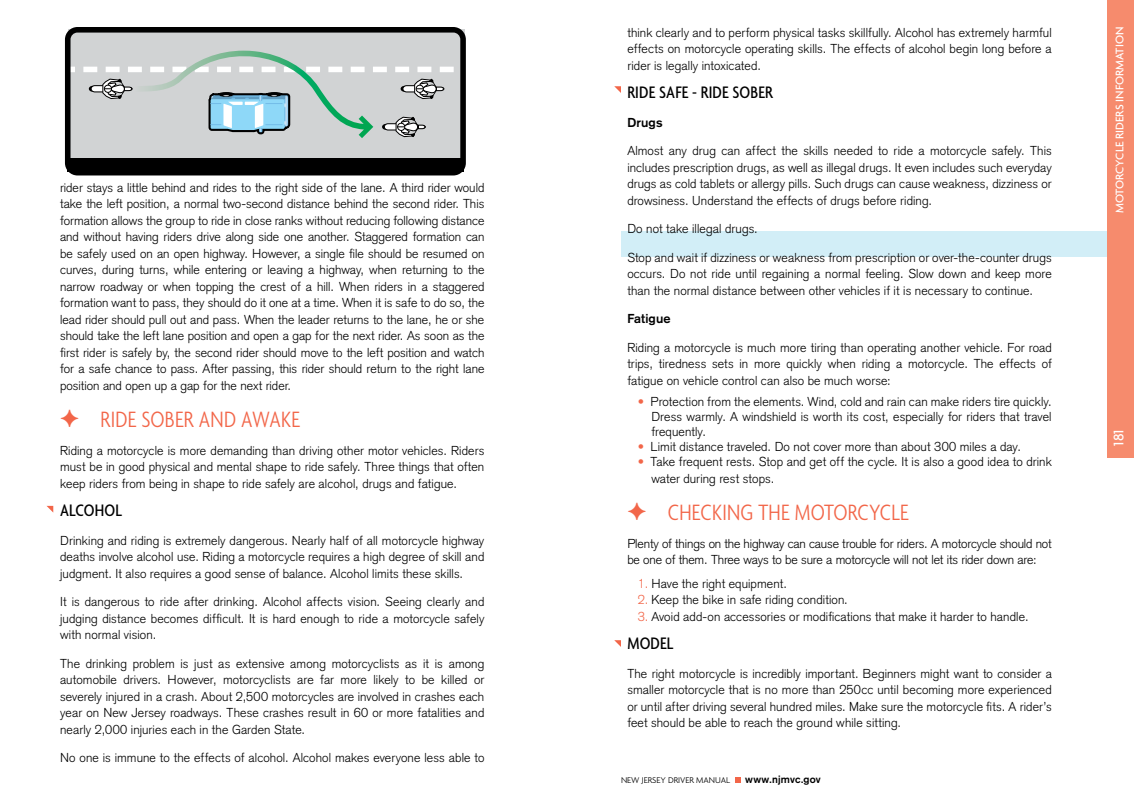
<style>
.page{position:relative;width:1134px;height:810px;background:#fff}
.page>*{position:absolute;margin:0;border:0;box-sizing:border-box;transform-origin:0 0}
.t1{font:300 condensed 24px "Agenda";letter-spacing:.01em;color:#f26649}
.t2{font:500 condensed 18px "Agenda";letter-spacing:.01em;color:#000}
.t3{font:500 15px "Agenda";color:#fff}
.t4{font:300 12.75px/16.5px "Akzidenz Grotesk";letter-spacing:.01em;color:#000;text-align:justify}
.t5{font:300 12.75px/16.5px "Akzidenz Grotesk";letter-spacing:-.01em;color:#000}
.t6{font:700 12.75px "Akzidenz Grotesk";letter-spacing:.01em;color:#000}
.t7{font:500 12px "Agenda";color:#fff}
.t8{font:700 10.5px "Akzidenz Grotesk";letter-spacing:.01em;color:#000}
.t9{font:300 9px "Agenda";color:#000}
.s1{font-family:"Monotype Sorts";font-weight:400;font-stretch:normal}
.s2{color:#f26649}
</style>
<div class="page">
<svg style="left:735px;top:777px;width:6px;height:6px"></svg>
<div style="left:1107px;top:0;width:27px;height:458px;background:#f68b6d"></div>
<svg style="left:65px;top:27px;width:401px;height:148px;background:#7f8181"></svg>
<svg style="left:65px;top:51px;width:401px;height:88px;background:#bdc7c8"></svg>
<div style="left:621px;top:231px;width:486px;height:26px;background:#d2eef7"></div>
<svg style="left:47px;top:506px;width:6px;height:6px"></svg>
<svg style="left:614px;top:86px;width:7px;height:7px"></svg>
<svg style="left:614px;top:640px;width:7px;height:7px"></svg>
<p class="t4" style="left:60px;top:179px;width:426px">rider stays a little behind and rides to the right side of the lane. A third rider would take the left position, a normal two-second distance behind the second rider. This formation allows the group to ride in close ranks without reducing following distance and without having riders drive along side one another. Staggered formation can be safely used on an open highway. However, a single file should be resumed on curves, during turns, while entering or leaving a highway, when returning to the narrow roadway or when topping the crest of a hill. When riders in a staggered formation want to pass, they should do it one at a time. When it is safe to do so, the lead rider should pull out and pass. When the leader returns to the lane, he or she should take the left lane position and open a gap for the next rider. As soon as the first rider is safely by, the second rider should move to the left position and watch for a safe chance to pass. After passing, this rider should return to the right lane position and open up a gap for the next rider.</p>
<h1 class="t1" style="left:60px;top:405px;width:241px"><span class="s1">)</span> RIDE SOBER AND AWAKE</h1>
<p class="t4" style="left:60px;top:442px;width:426px">Riding a motorcycle is more demanding than driving other motor vehicles. Riders must be in good physical and mental shape to ride safely. Three things that often keep riders from being in shape to ride safely are alcohol, drugs and fatigue.</p>
<h2 class="t2" style="left:60px;top:500px;width:63px">ALCOHOL</h2>
<p class="t4" style="left:60px;top:532px;width:426px">Drinking and riding is extremely dangerous. Nearly half of all motorcycle highway deaths involve alcohol use. Riding a motorcycle requires a high degree of skill and judgment. It also requires a good sense of balance. Alcohol limits these skills.</p>
<p class="t4" style="left:60px;top:594px;width:426px">It is dangerous to ride after drinking. Alcohol affects vision. Seeing clearly and judging distance becomes difficult. It is hard enough to ride a motorcycle safely with normal vision.</p>
<p class="t4" style="left:60px;top:655px;width:426px">The drinking problem is just as extensive among motorcyclists as it is among automobile drivers. However, motorcyclists are far more likely to be killed or severely injured in a crash. About 2,500 motorcycles are involved in crashes each year on New Jersey roadways. These crashes result in 60 or more fatalities and nearly 2,000 injuries each in the Garden State.</p>
<p class="t4" style="left:60px;top:750px;width:426px">No one is immune to the effects of alcohol. Alcohol makes everyone less able to</p>
<p class="t4" style="left:627px;top:24px;width:426px">think clearly and to perform physical tasks skillfully. Alcohol has extremely harmful effects on motorcycle operating skills. The effects of alcohol begin long before a rider is legally intoxicated.</p>
<h2 class="t2" style="left:627px;top:82px;width:8px">RIDE</h2>
<h2 class="t2" style="left:659px;top:82px;width:50px">SAFE - RIDE</h2>
<h2 class="t2" style="left:733px;top:82px;width:34px">SOBER</h2>
<p class="t6" style="left:627px;top:115px;width:37px">Drugs</p>
<p class="t4" style="left:627px;top:142px;width:426px">Almost any drug can affect the skills needed to ride a motorcycle safely. This includes prescription drugs, as well as illegal drugs. It even includes such everyday drugs as cold tablets or allergy pills. Such drugs can cause weakness, dizziness or drowsiness. Understand the effects of drugs before riding.</p>
<p class="t4" style="left:627px;top:220px;width:132px">Do not take illegal drugs.</p>
<p class="t4" style="left:627px;top:249px;width:426px">Stop and wait if dizziness or weakness from prescription or over-the-counter drugs occurs. Do not ride until regaining a normal feeling. Slow down and keep more than the normal distance between other vehicles if it is necessary to continue.</p>
<p class="t6" style="left:627px;top:311px;width:45px">Fatigue</p>
<p class="t4" style="left:627px;top:339px;width:426px">Riding a motorcycle is much more tiring than operating another vehicle. For road trips, tiredness sets in more quickly when riding a motorcycle. The effects of fatigue on vehicle control can also be much worse:</p>
<p class="t4" style="left:651px;top:394px;width:402px;line-height:15px;text-indent:-14px"><span class="s2">•</span> Protection from the elements. Wind, cold and rain can make riders tire quickly.<br>Dress warmly. A windshield is worth its cost, especially for riders that travel frequently.</p>
<p class="t4" style="left:638px;top:439px;width:385px"><span class="s2">•</span> Limit distance traveled. Do not cover more than about 300 miles a day.</p>
<p class="t4" style="left:651px;top:454px;width:402px;text-indent:-13px"><span class="s2">•</span> Take frequent rests. Stop and get off the cycle. It is also a good idea to drink water during rest stops.</p>
<h1 class="t1" style="left:627px;top:498px;width:283px"><span class="s1">)</span> CHECKING THE MOTORCYCLE</h1>
<p class="t5" style="left:627px;top:535px;width:426px">Plenty of things on the highway can cause trouble for riders. A motorcycle should not be one of them. Three ways to be sure a motorcycle will not let its rider down are:</p>
<p class="t4" style="left:638px;top:575px;width:151px"><span class="s2">1.</span> Have the right equipment.</p>
<p class="t4" style="left:638px;top:592px;width:211px"><span class="s2">2.</span> Keep the bike in safe riding condition.</p>
<p class="t4" style="left:638px;top:608px;width:392px"><span class="s2">3.</span> Avoid add-on accessories or modifications that make it harder to handle.</p>
<h2 class="t2" style="left:627px;top:633px;width:48px">MODEL</h2>
<p class="t4" style="left:627px;top:665px;width:426px">The right motorcycle is incredibly important. Beginners might want to consider a smaller motorcycle that is no more than 250cc until becoming more experienced or until after driving several hundred miles. Make sure the motorcycle fits. A rider’s feet should be able to reach the ground while sitting.</p>
<p class="t9" style="left:621px;top:775px;width:111px">NEW JERSEY DRIVER MANUAL</p>
<p class="t8" style="left:745px;top:773px;width:77px">www.njmvc.gov</p>
<p class="t7" style="left:1112px;top:213px;width:188px;rotate:-90deg">Motorcycle riders information</p>
<p class="t3" style="left:1110px;top:446px;width:17px;rotate:-90deg">181</p>
</div>
